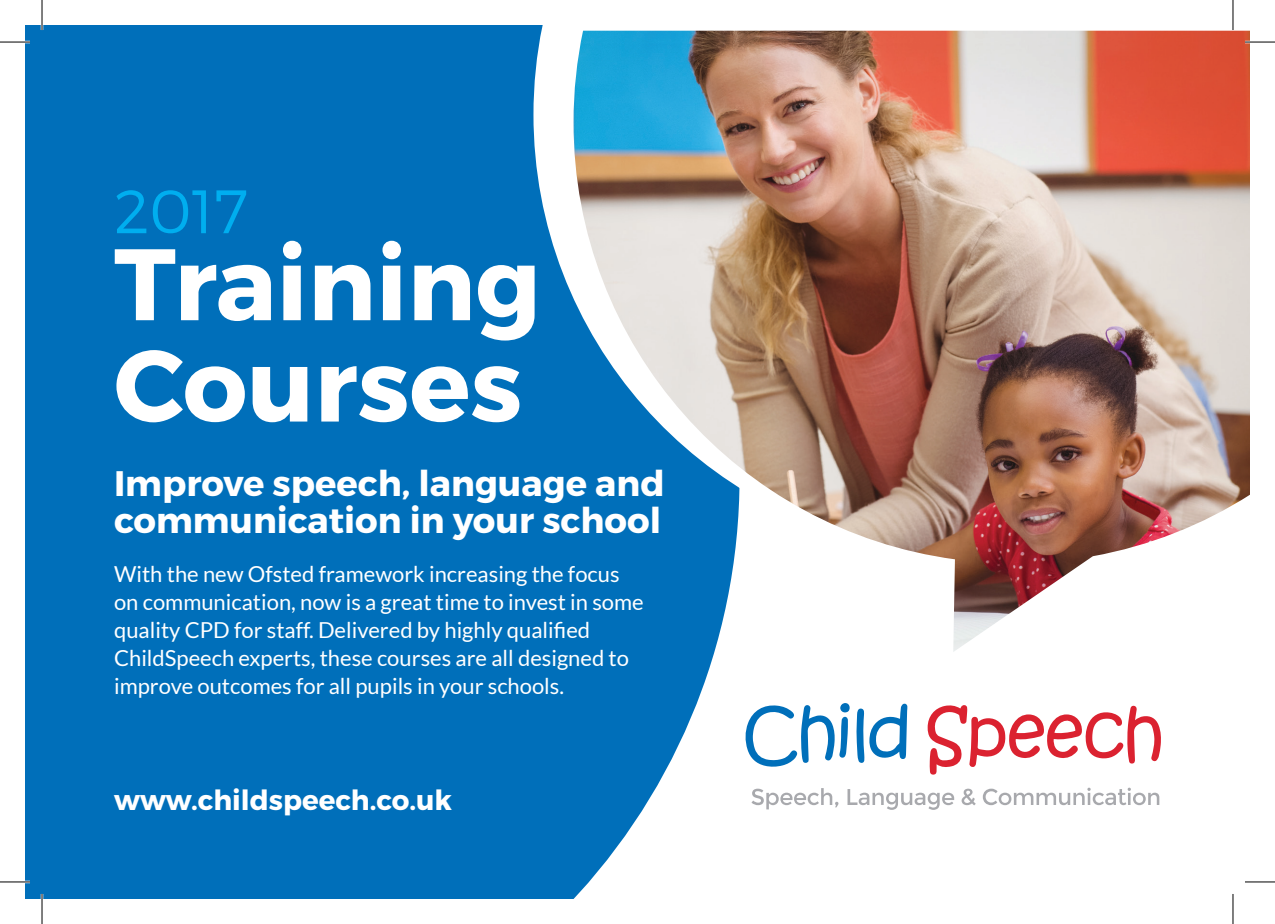
<style>
.page{position:relative;width:1275px;height:924px;background:#fff}
.page>*{position:absolute;margin:0;border:0;box-sizing:border-box;transform-origin:0 0}
.t1{font:700 101.2px/101.2px "Montserrat";color:#fff}
.t2{font:300 61.2px "Montserrat";color:#00aeef}
.t3{font:700 35.4px/36.8px "Montserrat";color:#fff}
.t4{font:700 27.8px "Montserrat";color:#fff}
.t5{font:22px/28px "Lato";color:#fff}
</style>
<div class="page">
<div style="left:25px;top:25px;width:682px;height:873px;background:#006fba"></div>
<svg style="left:533px;top:25px;width:717px;height:651px"></svg>
<svg style="left:745px;top:705px;width:103px;height:61px"></svg>
<svg style="left:840px;top:702px;width:9px;height:10px"></svg>
<svg style="left:856px;top:703px;width:51px;height:59px"></svg>
<svg style="left:927px;top:705px;width:234px;height:69px"></svg>
<svg style="left:751px;top:788px;width:87px;height:21px"></svg>
<svg style="left:847px;top:789px;width:107px;height:20px"></svg>
<svg style="left:961px;top:788px;width:14px;height:17px"></svg>
<svg style="left:982px;top:787px;width:177px;height:17px"></svg>
<img style="left:573px;top:31px;width:677px;height:620px">
<hr style="left:0;top:41px;width:30px;height:2px;background:#fff">
<hr style="left:1245px;top:41px;width:30px;height:2px;background:#fff">
<hr style="left:0;top:880px;width:30px;height:2px;background:#fff">
<hr style="left:41px;top:0;width:2px;height:30px;background:#fff">
<hr style="left:41px;top:893px;width:2px;height:30px;background:#fff">
<hr style="left:1231px;top:0;width:3px;height:30px;background:#fff">
<hr style="left:0;top:42px;width:30px;height:1px;background:#000">
<hr style="left:1245px;top:42px;width:30px;height:1px;background:#000">
<hr style="left:0;top:881px;width:30px;height:1px;background:#000">
<hr style="left:1245px;top:881px;width:30px;height:1px;background:#000">
<hr style="left:42px;top:0;width:1px;height:30px;background:#000">
<hr style="left:42px;top:893px;width:1px;height:30px;background:#000">
<hr style="left:1232px;top:0;width:1px;height:30px;background:#000">
<hr style="left:1232px;top:893px;width:1px;height:30px;background:#000">
<h2 class="t2" style="left:114px;top:174px;width:135px">2017</h2>
<h1 class="t1" style="left:114px;top:235px;width:428px">Training<br>Courses</h1>
<h3 class="t3" style="left:114px;top:465px;width:552px">Improve speech, language and communication in your school</h3>
<p class="t5" style="left:114px;top:559px;width:531px">With the new Ofsted framework increasing the focus on communication, now is a great time to invest in some quality CPD for staff. Delivered by highly qualified ChildSpeech experts, these courses are all designed to improve outcomes for all pupils in your schools.</p>
<p class="t4" style="left:114px;top:782px;width:339px">www.childspeech.co.uk</p>
</div>
